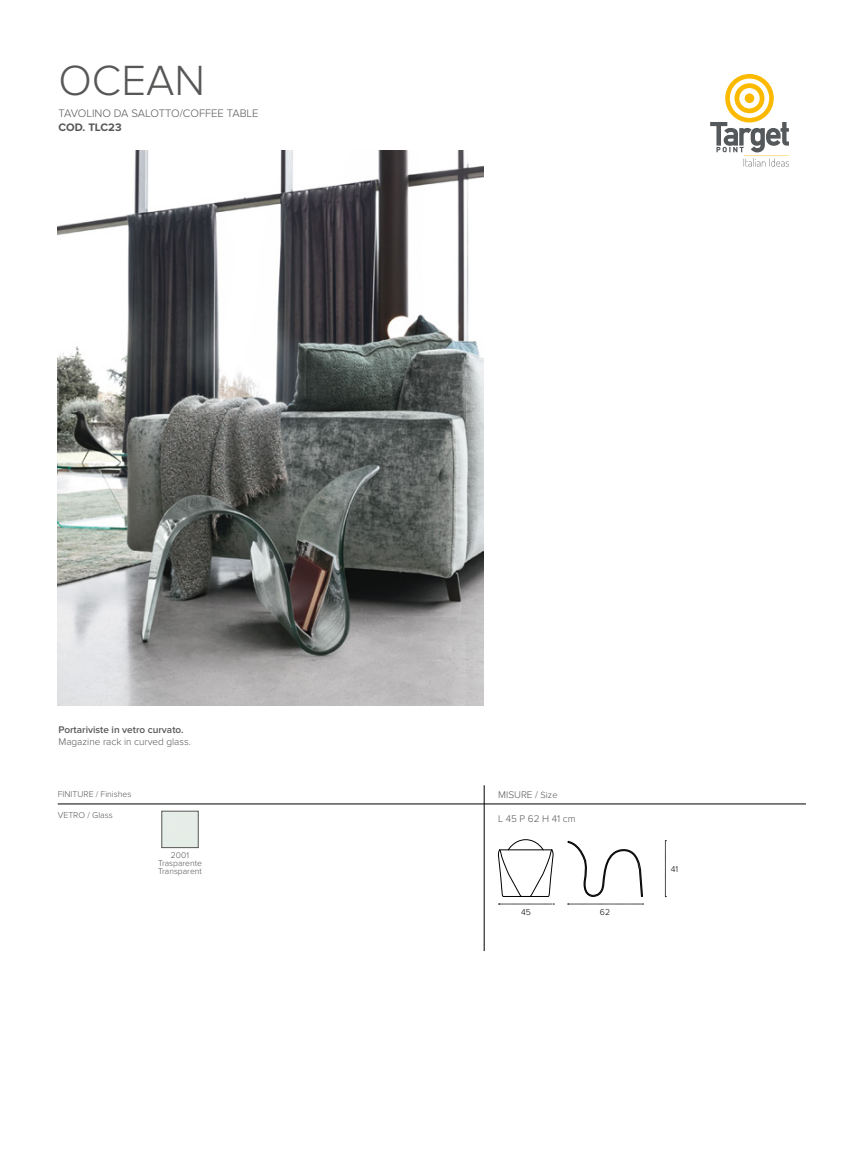
<style>
.page{position:relative;width:851px;height:1170px;background:#fff}
.page>*{position:absolute;margin:0;border:0;box-sizing:border-box;transform-origin:0 0}
.t1{font:300 43.75px "Proxima Nova";color:#575756}
.t2{font:300 11.25px "Proxima Nova";color:#575756}
.t3{font:700 11.25px "Proxima Nova";color:#575756}
.t4{font:300 10px "Proxima Nova";color:#575756}
.t5{font:600 10px "Proxima Nova";color:#575756}
.t6{font:300 8.75px "Proxima Nova";color:#575756}
.t7{font:300 8.75px "Proxima Nova";color:#000}
.t8{font:300 8.62px/8.1px "Proxima Nova";color:#575756;text-align:center}
.s1{font-size:9.25px}
</style>
<div class="page">
<hr style="left:484px;top:785px;width:1px;height:166px;background:#000">
<hr style="left:58px;top:803px;width:747px;height:1px;background:#000">
<svg style="left:665px;top:840px;width:1px;height:57px"></svg>
<svg style="left:567px;top:903px;width:76px;height:1px"></svg>
<svg style="left:498px;top:903px;width:56px;height:1px"></svg>
<svg style="left:567px;top:840px;width:75px;height:56px"></svg>
<svg style="left:497px;top:839px;width:57px;height:57px"></svg>
<svg style="left:710px;top:74px;width:78px;height:93px"></svg>
<img style="left:58px;top:150px;width:425px;height:555px">
<h1 class="t1" style="left:58px;top:55px;width:148px">OCEAN</h1>
<p class="t2" style="left:58px;top:107px;width:202px">TAVOLINO DA SALOTTO/COFFEE TABLE</p>
<p class="t3" style="left:58px;top:120px;width:65px">COD. TLC23</p>
<p class="t5" style="left:58px;top:724px;width:127px">Portariviste in vetro curvato.</p>
<p class="t4" style="left:58px;top:736px;width:134px">Magazine rack in curved glass.</p>
<p class="t6" style="left:58px;top:788px;width:75px">FINITURE / Finishes</p>
<p class="t4" style="left:498px;top:788px;width:61px">MISURE / <span class="s1">Size</span></p>
<p class="t4" style="left:498px;top:812px;width:79px">L 45 P 62 H 41 cm</p>
<p class="t8" style="left:158px;top:851px;width:45px">2001<br>Trasparente<br>Transparent</p>
<p class="t6" style="left:58px;top:810px;width:57px">VETRO / Glass</p>
<p class="t7" style="left:521px;top:907px;width:11px">45</p>
<p class="t7" style="left:600px;top:907px;width:12px">62</p>
<p class="t7" style="left:670px;top:864px;width:9px">41</p>
</div>
